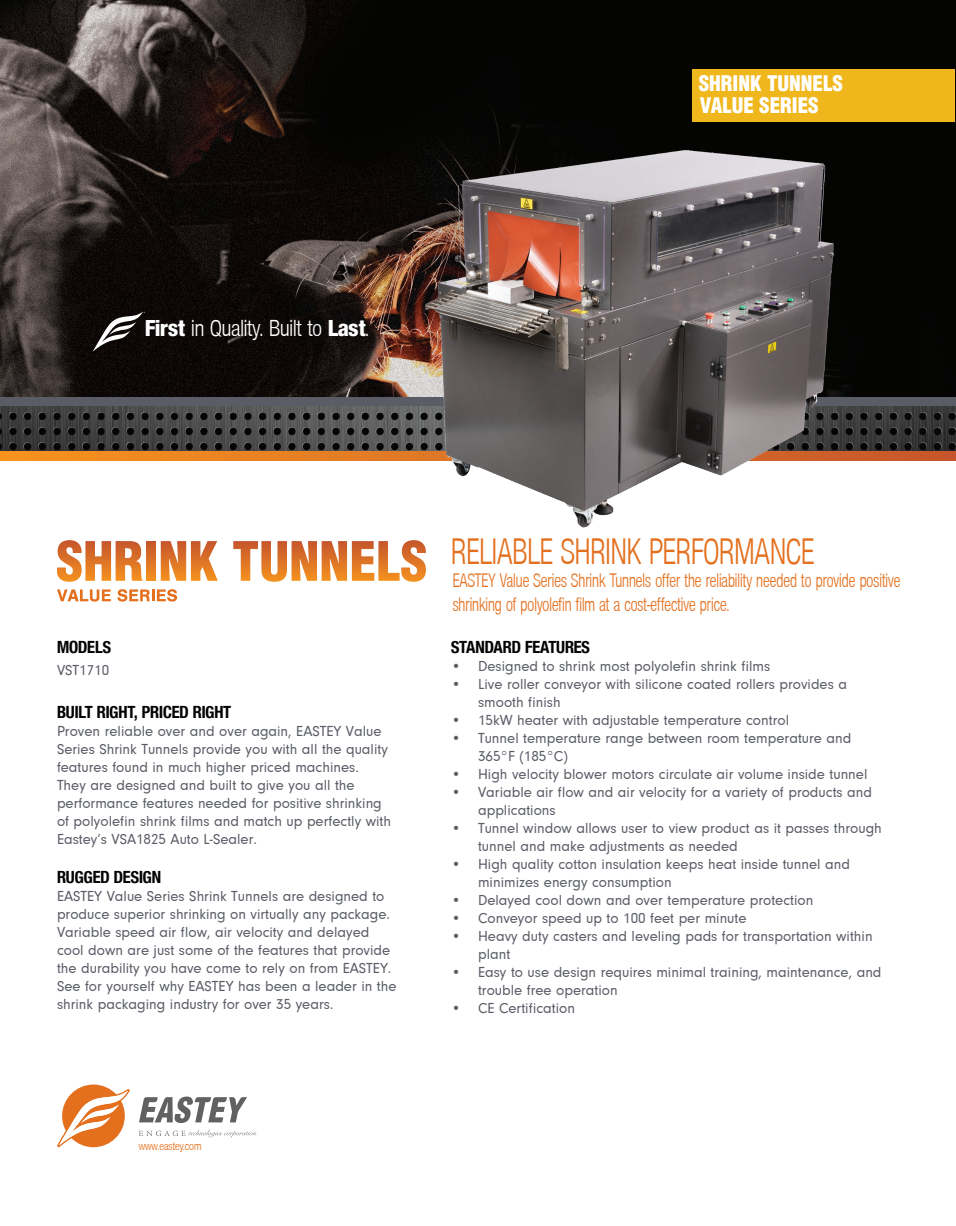
<style>
.page{position:relative;width:956px;height:1226px;background:#fff}
.page>*{position:absolute;margin:0;border:0;box-sizing:border-box;transform-origin:0 0}
.t1{font:condensed 38.25px "Nimbus San Nov D";color:#e4701e;scale:.85 1}
.t2{font:condensed 24px "Nimbus San Nov D";color:#fff}
.t3{font:900 condensed 21px/22.4px "Helvetica LT";color:#fff}
.t4{font:condensed 20.25px/24.3px "Nimbus San Nov D";color:#e4701e;scale:.85 1}
.t5{font:700 condensed 18px "Nimbus San Nov D";color:#040503}
.t6{font:15px/18px "Neuzeit Gro";color:#5a5d66}
.t7{font:condensed 12px "Nimbus San Nov D";color:#e4701e}
.s1{font-family:"Nimbus Sans Novus DOT Hea Con";font-stretch:normal}
</style>
<div class="page">
<img style="left:0;top:0;width:956px;height:397px">
<img style="left:0;top:406px;width:956px;height:45px">
<div style="left:0;top:397px;width:956px;height:9px;background:#5a5d66"></div>
<svg style="left:93px;top:312px;width:52px;height:40px"></svg>
<svg style="left:0;top:451px;width:956px;height:9px;background:#e88122"></svg>
<img style="left:381px;top:122px;width:531px;height:406px">
<div style="left:693px;top:69px;width:262px;height:53px;background:#f0b71c"></div>
<svg style="left:139px;top:1096px;width:108px;height:27px"></svg>
<svg style="left:139px;top:1130px;width:118px;height:8px"></svg>
<svg style="left:57px;top:1084px;width:73px;height:63px"></svg>
<svg style="left:57px;top:589px;width:54px;height:12px"></svg>
<svg style="left:117px;top:589px;width:60px;height:12px"></svg>
<svg style="left:57px;top:540px;width:86px;height:42px"></svg>
<svg style="left:146px;top:541px;width:10px;height:40px"></svg>
<svg style="left:161px;top:541px;width:57px;height:40px"></svg>
<svg style="left:233px;top:540px;width:193px;height:42px"></svg>
<h3 class="t3" style="left:699px;top:71px;width:146px">SHRINK TUNNELS<br>VALUE SERIES</h3>
<h3 class="t3" style="left:697px;top:79px;width:193px">PROFESSIONAL SERIES</h3>
<h3 class="t3" style="left:691px;top:91px;width:196px">PERFORMANCE SERIES</h3>
<h2 class="t2" style="left:145px;top:315px;width:225px"><span class="s1">First</span> in Quality. Built to <span class="s1">Last</span>.</h2>
<p class="t5" style="left:57px;top:636px;width:56px">MODELS</p>
<p class="t6" style="left:57px;top:661px;width:54px">VST1710</p>
<p class="t5" style="left:57px;top:701px;width:175px">BUILT RIGHT, PRICED RIGHT</p>
<p class="t6" style="left:57px;top:722px;width:336px">Proven reliable over and over again, EASTEY Value Series Shrink Tunnels provide you with all the quality features found in much higher priced machines.<br>They are designed and built to give you all the performance features needed for positive shrinking of polyolefin shrink films and match up perfectly with Eastey’s VSA1825 Auto L-Sealer.</p>
<p class="t5" style="left:57px;top:867px;width:106px">RUGGED DESIGN</p>
<p class="t6" style="left:57px;top:888px;width:341px">EASTEY Value Series Shrink Tunnels are designed to produce superior shrinking on virtually any package.<br>Variable speed air flow, air velocity and delayed cool down are just some of the features that provide the durability you have come to rely on from EASTEY.<br>See for yourself why EASTEY has been a leader in the shrink packaging industry for over 35 years.</p>
<p class="t7" style="left:139px;top:1140px;width:64px">www.eastey.com</p>
<h1 class="t1" style="left:451px;top:531px;width:428px">RELIABLE SHRINK PERFORMANCE</h1>
<h3 class="t4" style="left:453px;top:569px;width:528px">EASTEY Value Series Shrink Tunnels offer the reliability needed to provide positive shrinking of polyolefin film at a cost-effective price.</h3>
<p class="t5" style="left:451px;top:636px;width:140px">STANDARD FEATURES</p>
<p class="t6" style="left:451px;top:657px;width:321px">• Designed to shrink most polyolefin shrink films</p>
<p class="t6" style="left:478px;top:675px;width:370px;text-indent:-27px">• Live roller conveyor with silicone coated rollers provides a smooth finish</p>
<p class="t6" style="left:451px;top:711px;width:340px">• 15kW heater with adjustable temperature control</p>
<p class="t6" style="left:478px;top:729px;width:375px;text-indent:-27px">• Tunnel temperature range between room temperature and<br>365°F (185°C)</p>
<p class="t6" style="left:451px;top:765px;width:418px">• High velocity blower motors circulate air volume inside tunnel</p>
<p class="t6" style="left:478px;top:783px;width:396px;text-indent:-27px">• Variable air flow and air velocity for a variety of products and applications</p>
<p class="t6" style="left:478px;top:819px;width:405px;text-indent:-27px">• Tunnel window allows user to view product as it passes through tunnel and make adjustments as needed</p>
<p class="t6" style="left:478px;top:855px;width:373px;text-indent:-27px">• High quality cotton insulation keeps heat inside tunnel and minimizes energy consumption</p>
<p class="t6" style="left:451px;top:891px;width:364px">• Delayed cool down and over temperature protection</p>
<p class="t6" style="left:451px;top:909px;width:297px">• Conveyor speed up to 100 feet per minute</p>
<p class="t6" style="left:478px;top:927px;width:396px;text-indent:-27px">• Heavy duty casters and leveling pads for transportation within plant</p>
<p class="t6" style="left:478px;top:963px;width:405px;text-indent:-27px">• Easy to use design requires minimal training, maintenance, and trouble free operation</p>
<p class="t6" style="left:451px;top:999px;width:125px">• CE Certification</p>
</div>
